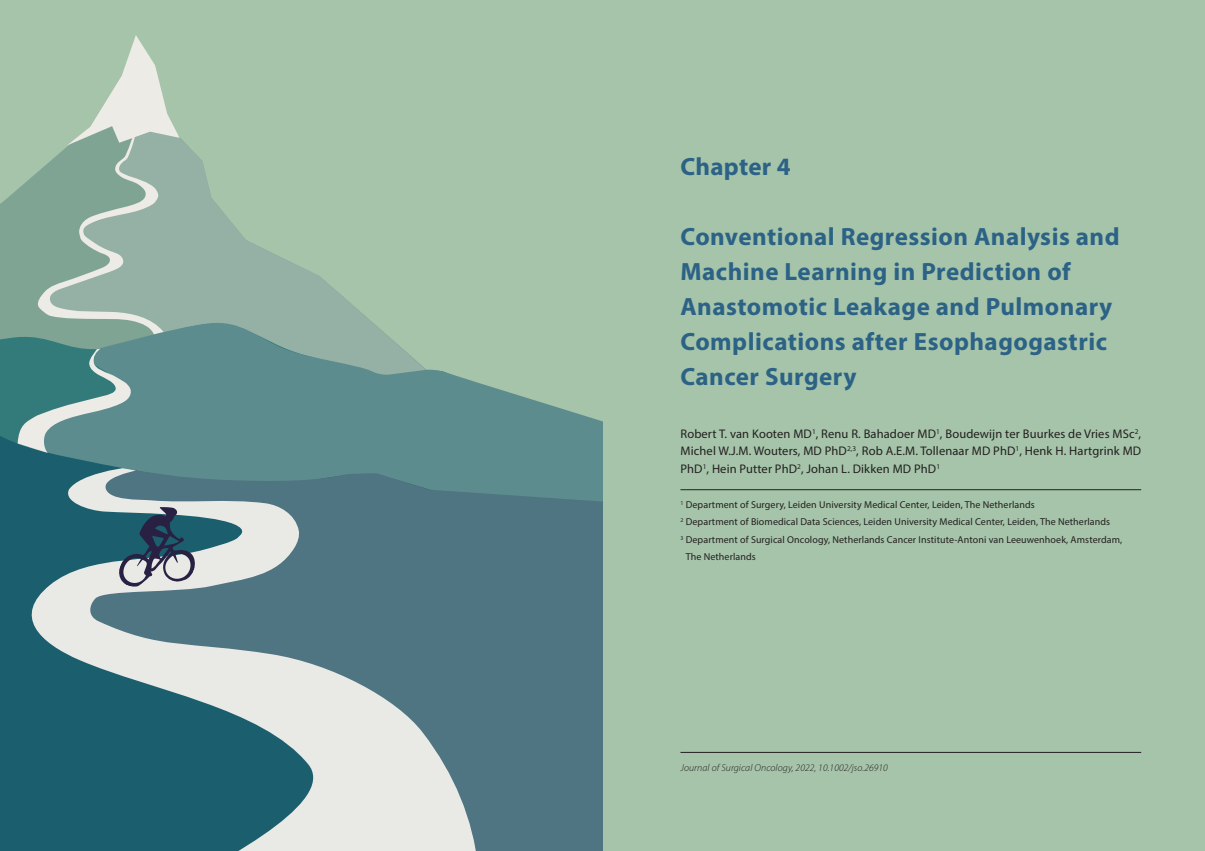
<style>
.page{position:relative;width:1205px;height:851px;background:#fff}
.page>*{position:absolute;margin:0;border:0;box-sizing:border-box;transform-origin:0 0}
.Ch__Titel{font:700 25px/35px "Myriad Pro";letter-spacing:.02em;color:#2c6285}
.Ch_nr{font:700 25px "Myriad Pro";letter-spacing:.01em;color:#2c6285}
.author-names{font:12.5px/17.5px "Myriad Pro";letter-spacing:.01em;color:#231f20;text-align:justify}
.affiliations{font:10px/17.5px "Myriad Pro";letter-spacing:.01em;color:#231f20}
.affiliations-2{font:italic 300 10px "Myriad Pro";letter-spacing:.01em;color:#231f20}
</style>
<div class="page">
<div style="left:0;top:0;width:1205px;height:850px;background:#a5c4a9"></div>
<svg style="left:0;top:174px;width:35px;height:146px;background:#82a796"></svg>
<svg style="left:180px;top:138px;width:190px;height:182px"></svg>
<svg style="left:28px;top:320px;width:544px;height:92px;fill:#5d8c8e"></svg>
<svg style="left:0;top:412px;width:602px;height:56px;background:#59898c"></svg>
<svg style="left:18px;top:349px;width:114px;height:104px;background:#659595"></svg>
<svg style="left:552px;top:468px;width:50px;height:382px;background:#507582"></svg>
<svg style="left:0;top:468px;width:552px;height:382px;background:#658b94"></svg>
<svg style="left:35px;top:35px;width:145px;height:301px"></svg>
<svg style="left:116px;top:507px;width:80px;height:80px;background:#667d8b"></svg>
<hr style="left:680px;top:489px;width:461px;height:1px;background:#231f20">
<hr style="left:680px;top:752px;width:461px;height:1px;background:#231f20">
<p class="Ch_nr" style="left:680px;top:150px;width:112px">Chapter 4</p>
<p class="Ch__Titel" style="left:680px;top:218px;width:441px">Conventional Regression Analysis and<br>Machine Learning in Prediction of<br>Anastomotic Leakage and Pulmonary<br>Complications after Esophagogastric<br>Cancer Surgery</p>
<p class="author-names" style="left:680px;top:424px;width:462px">Robert T. van Kooten MD<sup>1</sup>, Renu R. Bahadoer MD<sup>1</sup>, Boudewijn ter Buurkes de Vries MSc<sup>2</sup>, Michel W.J.M. Wouters, MD PhD<sup>2,3</sup>, Rob A.E.M. Tollenaar MD PhD<sup>1</sup>, Henk H. Hartgrink MD PhD<sup>1</sup>, Hein Putter PhD<sup>2</sup>, Johan L. Dikken MD PhD<sup>1</sup></p>
<p class="affiliations" style="left:680px;top:495px;width:356px"><sup>1</sup> Department of Surgery, Leiden University Medical Center, Leiden, The Netherlands</p>
<p class="affiliations" style="left:680px;top:513px;width:431px"><sup>2</sup> Department of Biomedical Data Sciences, Leiden University Medical Center, Leiden, The Netherlands</p>
<p class="affiliations" style="left:686px;top:530px;width:438px;text-indent:-5px"><sup>3</sup> Department of Surgical Oncology, Netherlands Cancer Institute-Antoni van Leeuwenhoek, Amsterdam,<br>The Netherlands</p>
<p class="affiliations-2" style="left:680px;top:761px;width:209px">Journal of Surgical Oncology, 2022, 10.1002/jso.26910</p>
</div>
